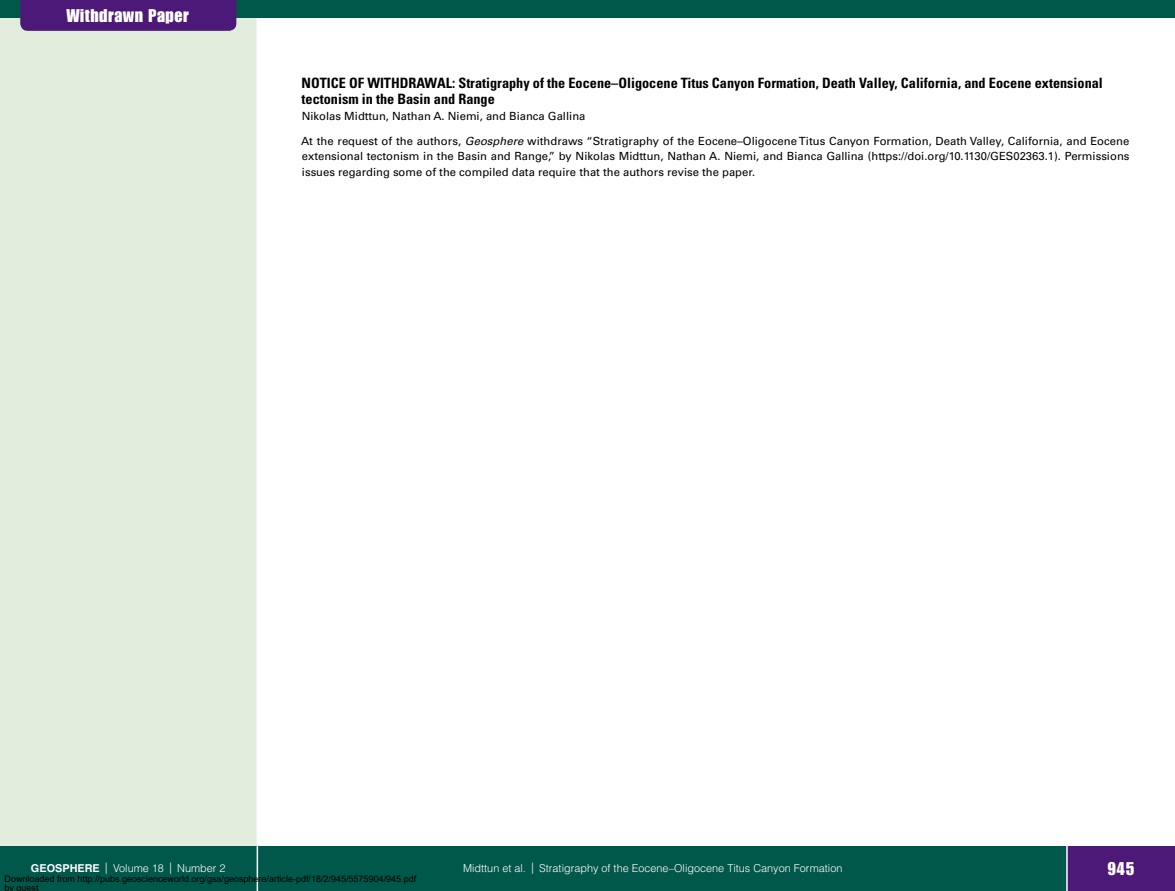
<style>
.page{position:relative;width:1175px;height:891px;background:#fff}
.page>*{position:absolute;margin:0;border:0;box-sizing:border-box;transform-origin:0 0}
.t1{font:18px "Impact LT Std";letter-spacing:.03em;color:#fff}
.Erratum___Article_Ti{font:700 condensed 14.25px/15.8px "Univers LT Std";color:#000}
.Erratum___Body{font:11.25px/15.8px "Univers LT Std";color:#000;text-align:justify}
.Erratum___Author{font:11.25px "Univers LT Std";color:#000}
.t2{font:300 10.8px "Helvetica LT Std";color:#fff}
.t3{font:9px/9px "Arial";color:#000}
.s1{font-style:italic}
.s2{font-weight:700}
.s3{font-size:11.25px}
</style>
<div class="page">
<div style="left:0;top:0;width:256px;height:891px;background:#e0ecdc"></div>
<div style="left:0;top:846px;width:1174px;height:45px;background:#00584a"></div>
<hr style="left:256px;top:0;width:2px;height:891px;background:#fff">
<div style="left:0;top:0;width:1174px;height:18px;background:#00584a"></div>
<div style="left:1066px;top:846px;width:108px;height:45px;background:#4d1979"></div>
<hr style="left:1066px;top:846px;width:1px;height:45px;background:#fff">
<div style="left:20px;top:0;width:216px;height:31px;background:#4d1979"></div>
<h1 class="t1" style="left:66px;top:5px;width:124px">Withdrawn Paper</h1>
<h1 class="Erratum___Article_Ti" style="left:302px;top:75px;width:802px">NOTICE OF WITHDRAWAL: Stratigraphy of the Eocene–Oligocene Titus Canyon Formation, Death Valley, California, and Eocene extensional tectonism in the Basin and Range</h1>
<p class="Erratum___Author" style="left:302px;top:109px;width:285px">Nikolas Midttun, Nathan A. Niemi, and Bianca Gallina</p>
<p class="Erratum___Body" style="left:301px;top:133px;width:830px">At the request of the authors, <span class="s1">Geosphere</span> withdraws “Stratigraphy of the Eocene–Oligocene Titus Canyon Formation, Death Valley, California, and Eocene extensional tectonism in the Basin and Range,” by Nikolas Midttun, Nathan A. Niemi, and Bianca Gallina (https://doi.org/10.1130/GES02363.1). Permissions issues regarding some of the compiled data require that the authors revise the paper.</p>
<p class="t2" style="left:31px;top:862px;width:196px"><span class="s2">GEOSPHERE</span> <span class="s3">|</span> Volume 18 <span class="s3">|</span> Number 2</p>
<p class="t2" style="left:463px;top:862px;width:381px">Midttun et al. <span class="s3">|</span> Stratigraphy of the Eocene–Oligocene Titus Canyon Formation</p>
<h1 class="t1" style="left:1107px;top:858px;width:28px">945</h1>
<p class="t3" style="left:4px;top:875px;width:413px">Downloaded from http://pubs.geoscienceworld.org/gsa/geosphere/article-pdf/18/2/945/5575904/945.pdf by guest</p>
</div>
